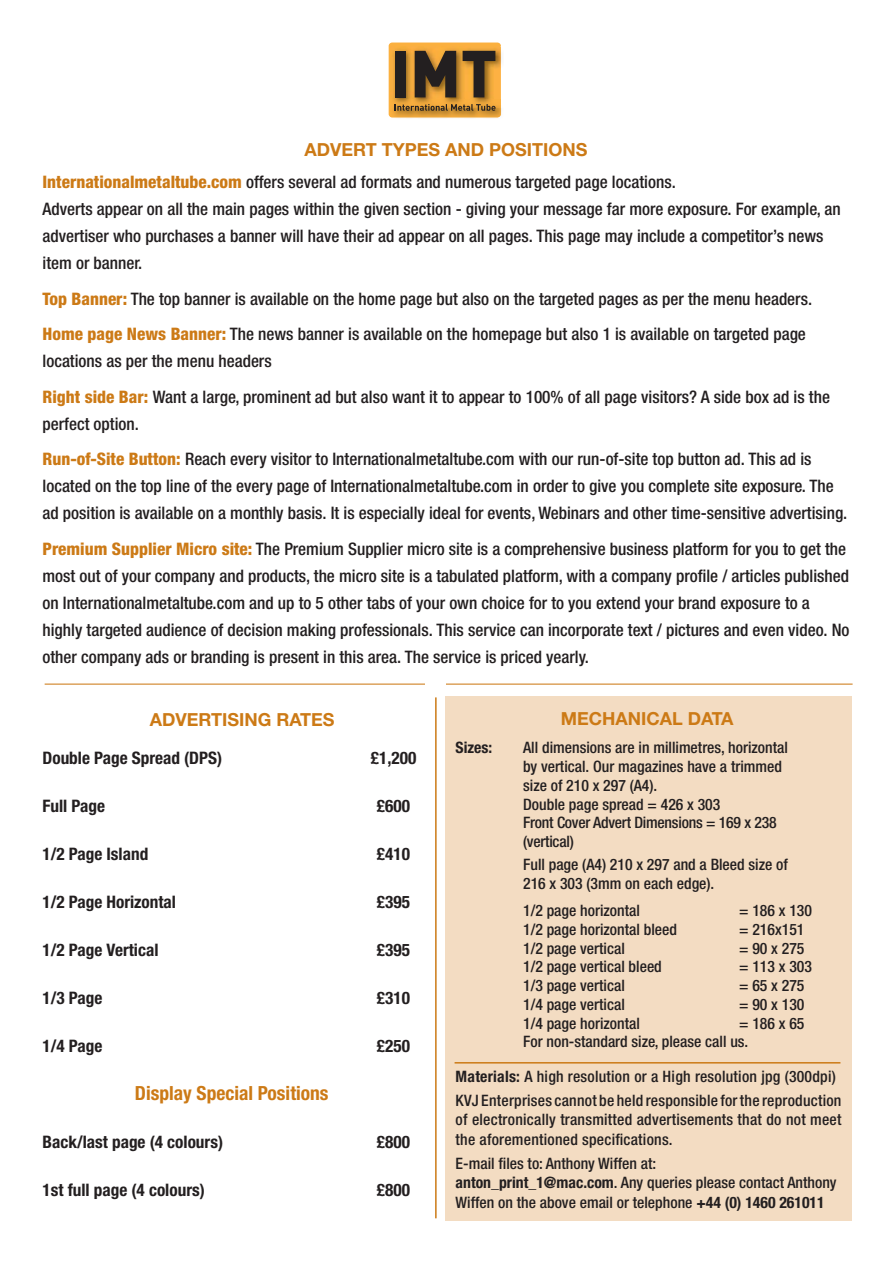
<style>
.page{position:relative;width:893px;height:1263px;background:#fff}
.page>*{position:absolute;margin:0;border:0;box-sizing:border-box;transform-origin:0 0}
.t1{font:700 condensed 19.5px "Helvetica Neue";color:#cc7a16}
.t2{font:700 18px "Helvetica Neue";color:#cc7a16}
.t3{font:500 condensed 17.25px/27px "Helvetica Neue";color:#231f20}
.t4{font:700 condensed 17.25px "Helvetica Neue";color:#231f20}
.t5{font:500 condensed 15.75px/18.8px "Helvetica Neue";color:#231f20}
.t6{font:700 condensed 15.75px "Helvetica Neue";color:#231f20}
.s1{font-weight:800;color:#cc7a16}
.s2{font-weight:700}
</style>
<div class="page">
<hr style="left:45px;top:684px;width:808px;height:1px;background:#cc7a16">
<div style="left:446px;top:696px;width:406px;height:524px;background:#f3dcc2"></div>
<hr style="left:455px;top:1062px;width:385px;height:1px;background:#cc7a16">
<img style="left:390px;top:117px;width:109px;height:1px">
<svg style="left:389px;top:43px;width:112px;height:74px;background:#9c702f"></svg>
<hr style="left:435px;top:697px;width:2px;height:521px;background:#cc7a16">
<div style="left:425px;top:680px;width:21px;height:13px;background:#fff"></div>
<p class="t2" style="left:305px;top:139px;width:285px">ADVERT TYPES AND POSITIONS</p>
<p class="t3" style="left:43px;top:171px;width:800px"><span class="s1">Internationalmetaltube.com</span> offers several ad formats and numerous targeted page locations.<br>Adverts appear on all the main pages within the given section - giving your message far more exposure. For example, an advertiser who purchases a banner will have their ad appear on all pages. This page may include a competitor’s news item or banner.</p>
<p class="t3" style="left:43px;top:283px;width:771px;line-height:35.5px"><span class="s1">Top Banner:</span> The top banner is available on the home page but also on the targeted pages as per the menu headers.<br><span class="s1">Home page News Banner:</span> The news banner is available on the homepage but also 1 is available on targeted page</p>
<p class="t3" style="left:43px;top:345px;width:789px;line-height:35.5px">locations as per the menu headers<br><span class="s1">Right side Bar:</span> Want a large, prominent ad but also want it to appear to 100% of all page visitors? A side box ad is the</p>
<p class="t3" style="left:43px;top:408px;width:771px;line-height:35.5px">perfect option.<br><span class="s1">Run-of-Site Button:</span> Reach every visitor to Internationalmetaltube.com with our run-of-site top button ad. This ad is</p>
<p class="t3" style="left:43px;top:475px;width:806px">located on the top line of the every page of Internationalmetaltube.com in order to give you complete site exposure. The ad position is available on a monthly basis. It is especially ideal for events, Webinars and other time-sensitive advertising.</p>
<p class="t3" style="left:43px;top:537px;width:808px"><span class="s1">Premium Supplier Micro site:</span> The Premium Supplier micro site is a comprehensive business platform for you to get the most out of your company and products, the micro site is a tabulated platform, with a company profile / articles published on Internationalmetaltube.com and up to 5 other tabs of your own choice for to you extend your brand exposure to a highly targeted audience of decision making professionals. This service can incorporate text / pictures and even video. No other company ads or branding is present in this area. The service is priced yearly.</p>
<p class="t2" style="left:150px;top:709px;width:186px">ADVERTISING RATES</p>
<p class="t4" style="left:43px;top:752px;width:181px">Double Page Spread (DPS)</p>
<p class="t4" style="left:371px;top:752px;width:47px">£1,200</p>
<p class="t4" style="left:43px;top:800px;width:64px">Full Page</p>
<p class="t4" style="left:377px;top:800px;width:35px">£600</p>
<p class="t4" style="left:43px;top:848px;width:107px">1/2 Page Island</p>
<p class="t4" style="left:377px;top:848px;width:35px">£410</p>
<p class="t4" style="left:43px;top:896px;width:135px">1/2 Page Horizontal</p>
<p class="t4" style="left:377px;top:896px;width:35px">£395</p>
<p class="t4" style="left:43px;top:944px;width:117px">1/2 Page Vertical</p>
<p class="t4" style="left:377px;top:944px;width:35px">£395</p>
<p class="t4" style="left:43px;top:992px;width:61px">1/3 Page</p>
<p class="t4" style="left:377px;top:992px;width:35px">£310</p>
<p class="t4" style="left:43px;top:1040px;width:61px">1/4 Page</p>
<p class="t4" style="left:377px;top:1040px;width:35px">£250</p>
<p class="t1" style="left:135px;top:1086px;width:195px">Display Special Positions</p>
<p class="t4" style="left:43px;top:1136px;width:182px">Back/last page (4 colours)</p>
<p class="t4" style="left:377px;top:1136px;width:35px">£800</p>
<p class="t4" style="left:43px;top:1184px;width:164px">1st full page (4 colours)</p>
<p class="t4" style="left:377px;top:1184px;width:35px">£800</p>
<p class="t2" style="left:561px;top:708px;width:174px">MECHANICAL DATA</p>
<p class="t6" style="left:456px;top:742px;width:38px">Sizes:</p>
<p class="t5" style="left:523px;top:740px;width:266px">All dimensions are in millimetres, horizontal by vertical. Our magazines have a trimmed size of 210 x 297 (A4).<br>Double page spread = 426 x 303<br>Front Cover Advert Dimensions = 169 x 238 (vertical)</p>
<p class="t5" style="left:523px;top:857px;width:266px">Full page (A4) 210 x 297 and a Bleed size of<br>216 x 303 (3mm on each edge).</p>
<p class="t5" style="left:523px;top:903px;width:118px">1/2 page horizontal</p>
<p class="t5" style="left:739px;top:903px;width:74px">= 186 x 130</p>
<p class="t5" style="left:523px;top:922px;width:155px">1/2 page horizontal bleed</p>
<p class="t5" style="left:739px;top:922px;width:67px">= 216x151</p>
<p class="t5" style="left:523px;top:940px;width:103px">1/2 page vertical</p>
<p class="t5" style="left:739px;top:940px;width:67px">= 90 x 275</p>
<p class="t5" style="left:523px;top:959px;width:140px">1/2 page vertical bleed</p>
<p class="t5" style="left:739px;top:959px;width:74px">= 113 x 303</p>
<p class="t5" style="left:523px;top:978px;width:103px">1/3 page vertical</p>
<p class="t5" style="left:739px;top:978px;width:67px">= 65 x 275</p>
<p class="t5" style="left:523px;top:997px;width:103px">1/4 page vertical</p>
<p class="t5" style="left:739px;top:997px;width:67px">= 90 x 130</p>
<p class="t5" style="left:523px;top:1015px;width:118px">1/4 page horizontal</p>
<p class="t5" style="left:523px;top:1015px;width:283px;text-indent:216px">= 186 x 65<br>For non-standard size, please call us.</p>
<p class="t5" style="left:456px;top:1066px;width:387px;line-height:23.7px"><span class="s2">Materials:</span> A high resolution or a High resolution jpg (300dpi)<br>KVJ Enterprises cannot be held responsible for the reproduction</p>
<p class="t5" style="left:456px;top:1112px;width:387px;line-height:19.5px">of electronically transmitted advertisements that do not meet the aforementioned specifications.</p>
<p class="t5" style="left:456px;top:1155px;width:382px;line-height:19.5px">E-mail files to: Anthony Wiffen at:<br><span class="s2">anton_print_1@mac.com</span>. Any queries please contact Anthony<br>Wiffen on the above email or telephone <span class="s2">+44 (0) 1460 261011</span></p>
</div>
